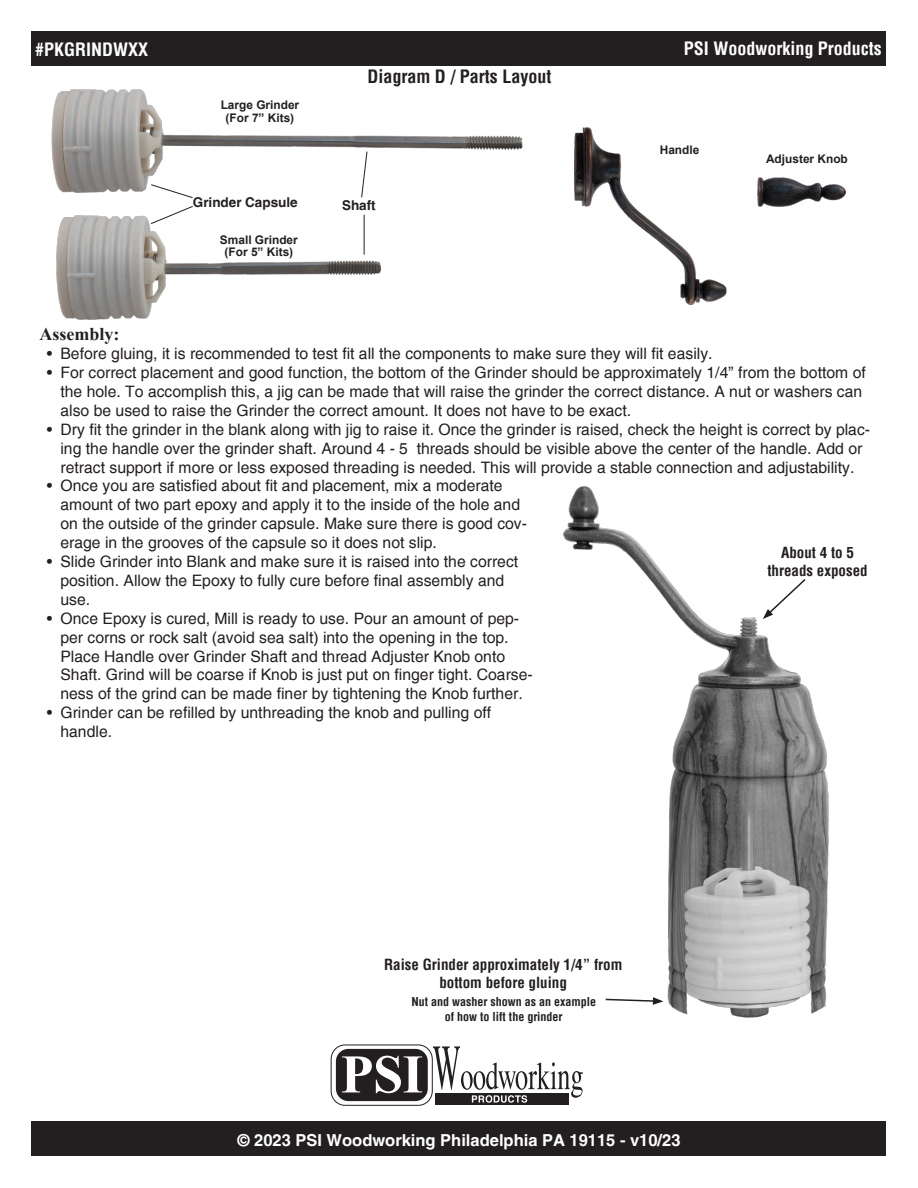
<style>
.page{position:relative;width:918px;height:1188px;background:#fff}
.page>*{position:absolute;margin:0;border:0;box-sizing:border-box;transform-origin:0 0}
.t1{font:700 condensed 18px "Helvetica";color:#fff}
.Diagram{font:700 condensed 18px "Helvetica";color:#231f20}
.Section_Header{font:700 18px "Times New Roman";color:#231f20}
.t2{font:700 16.5px "Helvetica";color:#fff}
.t3{font:15.75px/18.9px "Helvetica";color:#231f20}
.Diagram-2{font:700 condensed 15px/18px "Helvetica";color:#231f20;text-align:center}
.t4{font:700 13.5px "Helvetica";color:#231f20}
.Diagram-3{font:700 condensed 12px/14.4px "Helvetica";color:#231f20;text-align:center}
.t5{font:700 11.85px/11.9px "Arial";color:#231f20;text-align:center}
</style>
<div class="page">
<svg style="left:331px;top:1045px;width:101px;height:60px"></svg>
<div style="left:331px;top:1045px;width:102px;height:61px;border:1px solid #231f20;border-radius:14px"></div>
<div style="left:435px;top:1093px;width:134px;height:12px;background:#231f20"></div>
<svg style="left:336px;top:1046px;width:247px;height:57px"></svg>
<div style="left:32px;top:32px;width:854px;height:34px;background:#231f20"></div>
<div style="left:32px;top:1121px;width:854px;height:35px;background:#231f20"></div>
<img style="left:574px;top:127px;width:152px;height:177px">
<img style="left:757px;top:177px;width:89px;height:29px">
<img style="left:56px;top:216px;width:324px;height:104px">
<img style="left:51px;top:89px;width:472px;height:104px">
<img style="left:564px;top:486px;width:264px;height:532px">
<svg style="left:763px;top:577px;width:44px;height:42px"></svg>
<svg style="left:604px;top:997px;width:59px;height:8px"></svg>
<svg style="left:150px;top:184px;width:44px;height:14px"></svg>
<svg style="left:150px;top:206px;width:44px;height:19px"></svg>
<svg style="left:361px;top:151px;width:7px;height:47px"></svg>
<hr style="left:364px;top:215px;width:1px;height:40px;background:#231f20">
<p class="t1" style="left:35px;top:37px;width:115px">#PKGRINDWXX</p>
<p class="t1" style="left:684px;top:37px;width:199px">PSI Woodworking Products</p>
<p class="Section_Header" style="left:40px;top:321px;width:81px">Assembly:</p>
<p class="t5" style="left:221px;top:98px;width:80px;line-height:13px">Large Grinder (For 7” Kits)</p>
<p class="Diagram" style="left:367px;top:65px;width:185px">Diagram D / Parts Layout</p>
<p class="t4" style="left:193px;top:194px;width:106px">Grinder Capsule</p>
<p class="t4" style="left:342px;top:197px;width:35px">Shaft</p>
<p class="t5" style="left:220px;top:234px;width:79px">Small Grinder (For 5” Kits)</p>
<p class="t5" style="left:660px;top:144px;width:41px">Handle</p>
<p class="t5" style="left:766px;top:153px;width:83px">Adjuster Knob</p>
<p class="t3" style="left:47px;top:344px;width:667px">• Before gluing, it is recommended to test fit all the components to make sure they will fit easily.</p>
<p class="t3" style="left:60px;top:363px;width:807px;text-indent:-14px">• For correct placement and good function, the bottom of the Grinder should be approximately 1/4” from the bottom of the hole. To accomplish this, a jig can be made that will raise the grinder the correct distance. A nut or washers can also be used to raise the Grinder the correct amount. It does not have to be exact.</p>
<p class="t3" style="left:47px;top:420px;width:825px;text-align:center">• Dry fit the grinder in the blank along with jig to raise it. Once the grinder is raised, check the height is correct by plac&shy;ing the handle over the grinder shaft. Around 4 - 5 threads should be visible above the center of the handle. Add or retract support if more or less exposed threading is needed. This will provide a stable connection and adjustability.</p>
<p class="t3" style="left:60px;top:477px;width:468px;text-indent:-14px">• Once you are satisfied about fit and placement, mix a moderate amount of two part epoxy and apply it to the inside of the hole and on the outside of the grinder capsule. Make sure there is good cov&shy;erage in the grooves of the capsule so it does not slip.</p>
<p class="t3" style="left:60px;top:552px;width:459px;text-indent:-14px">• Slide Grinder into Blank and make sure it is raised into the correct position. Allow the Epoxy to fully cure before final assembly and use.</p>
<p class="t3" style="left:60px;top:609px;width:474px;text-indent:-14px">• Once Epoxy is cured, Mill is ready to use. Pour an amount of pep&shy;per corns or rock salt (avoid sea salt) into the opening in the top.<br>Place Handle over Grinder Shaft and thread Adjuster Knob onto Shaft. Grind will be coarse if Knob is just put on finger tight. Coarse&shy;ness of the grind can be made finer by tightening the Knob further.</p>
<p class="t3" style="left:60px;top:703px;width:432px;text-indent:-14px">• Grinder can be refilled by unthreading the knob and pulling off handle.</p>
<p class="Diagram-2" style="left:767px;top:543px;width:102px">About 4 to 5 threads exposed</p>
<p class="Diagram-2" style="left:384px;top:955px;width:240px">Raise Grinder approximately 1/4” from bottom before gluing</p>
<p class="Diagram-3" style="left:411px;top:994px;width:186px">Nut and washer shown as an example of how to lift the grinder</p>
<p class="t2" style="left:237px;top:1130px;width:445px">© 2023 PSI Woodworking Philadelphia PA 19115 - v10/23</p>
</div>
